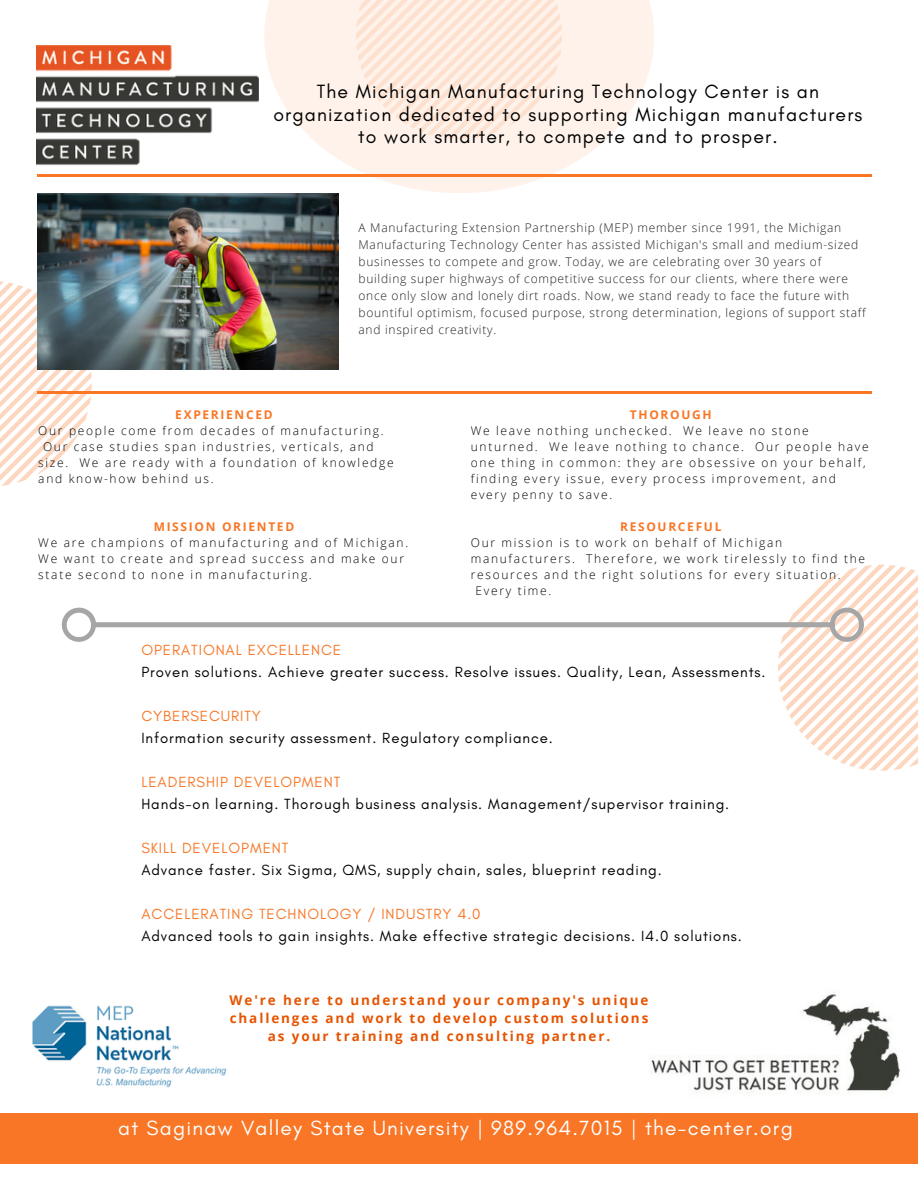
<style>
.page{position:relative;width:918px;height:1188px;background:#fff}
.page>*{position:absolute;margin:0;border:0;box-sizing:border-box;transform-origin:0 0}
.t1{font:21px "Glacial Indifference";letter-spacing:.06em;color:#fff}
.t2{font:19.5px/22.5px "Glacial Indifference";letter-spacing:.06em;color:#000;text-align:center}
.t3{font:15px "Glacial Indifference";letter-spacing:.06em;color:#000}
.t4{font:15px "Glacial Indifference";letter-spacing:.06em;color:#f87625}
.t5{font:700 13.5px/18px "Open Sans";letter-spacing:.14em;color:#e65400;text-align:center}
.t6{font:300 12px/16px "Open Sans";letter-spacing:.14em;color:#000}
.t7{font:300 12px/17px "Open Sans";letter-spacing:.06em;color:#222}
.t8{font:700 12px "Open Sans";letter-spacing:.14em;color:#f87625}
</style>
<div class="page">
<svg style="left:0;top:281px;width:92px;height:205px"></svg>
<img style="left:37px;top:193px;width:302px;height:177px">
<svg style="left:264px;top:0;width:390px;height:193px;fill:#fef2ea"></svg>
<svg style="left:356px;top:0;width:206px;height:139px;background:#fdeadd"></svg>
<hr style="left:37px;top:175px;width:834px;height:2px;background:#f87625">
<div style="left:0;top:1113px;width:918px;height:51px;background:#f87625"></div>
<img style="left:650px;top:990px;width:250px;height:104px">
<svg style="left:62px;top:565px;width:856px;height:206px"></svg>
<hr style="left:37px;top:391px;width:834px;height:3px;background:#f87625">
<img style="left:32px;top:1005px;width:195px;height:83px">
<img style="left:37px;top:45px;width:221px;height:167px">
<h2 class="t2" style="left:273px;top:80px;width:591px">The Michigan Manufacturing Technology Center is an organization dedicated to supporting Michigan manufacturers to work smarter, to compete and to prosper.</h2>
<p class="t7" style="left:359px;top:219px;width:509px">A Manufacturing Extension Partnership (MEP) member since 1991, the Michigan Manufacturing Technology Center has assisted Michigan's small and medium-sized businesses to compete and grow. Today, we are celebrating over 30 years of building super highways of competitive success for our clients, where there were once only slow and lonely dirt roads. Now, we stand ready to face the future with bountiful optimism, focused purpose, strong determination, legions of support staff and inspired creativity.</p>
<p class="t8" style="left:175px;top:406px;width:99px">EXPERIENCED</p>
<p class="t6" style="left:38px;top:422px;width:347px">Our people come from decades of manufacturing.</p>
<p class="t6" style="left:43px;top:438px;width:332px">Our case studies span industries, verticals, and</p>
<p class="t6" style="left:38px;top:454px;width:357px">size. We are ready with a foundation of knowledge</p>
<p class="t6" style="left:38px;top:470px;width:177px">and know-how behind us.</p>
<p class="t8" style="left:154px;top:518px;width:142px">MISSION ORIENTED</p>
<p class="t6" style="left:38px;top:534px;width:371px">We are champions of manufacturing and of Michigan.<br>We want to create and spread success and make our state second to none in manufacturing.</p>
<p class="t8" style="left:630px;top:406px;width:83px">THOROUGH</p>
<p class="t6" style="left:471px;top:422px;width:399px">We leave nothing unchecked. We leave no stone unturned. We leave nothing to chance. Our people have one thing in common: they are obsessive on your behalf, finding every issue, every process improvement, and every penny to save.</p>
<p class="t8" style="left:620px;top:518px;width:103px">RESOURCEFUL</p>
<p class="t6" style="left:471px;top:534px;width:313px">Our mission is to work on behalf of Michigan</p>
<p class="t6" style="left:471px;top:550px;width:396px">manufacturers. Therefore, we work tirelessly to find the</p>
<p class="t6" style="left:471px;top:566px;width:371px">resources and the right solutions for every situation.</p>
<p class="t6" style="left:476px;top:582px;width:77px">Every time.</p>
<p class="t4" style="left:141px;top:641px;width:201px">OPERATIONAL EXCELLENCE</p>
<p class="t3" style="left:141px;top:663px;width:626px">Proven solutions. Achieve greater success. Resolve issues. Quality, Lean, Assessments.</p>
<p class="t4" style="left:141px;top:707px;width:121px">CYBERSECURITY</p>
<p class="t3" style="left:141px;top:729px;width:413px">Information security assessment. Regulatory compliance.</p>
<p class="t4" style="left:141px;top:773px;width:200px">LEADERSHIP DEVELOPMENT</p>
<p class="t3" style="left:141px;top:795px;width:589px">Hands-on learning. Thorough business analysis. Management/supervisor training.</p>
<p class="t4" style="left:141px;top:839px;width:149px">SKILL DEVELOPMENT</p>
<p class="t3" style="left:141px;top:861px;width:522px">Advance faster. Six Sigma, QMS, supply chain, sales, blueprint reading.</p>
<p class="t4" style="left:141px;top:905px;width:341px">ACCELERATING TECHNOLOGY / INDUSTRY 4.0</p>
<p class="t3" style="left:141px;top:927px;width:602px">Advanced tools to gain insights. Make effective strategic decisions. I4.0 solutions.</p>
<p class="t5" style="left:230px;top:991px;width:420px">We're here to understand your company's unique challenges and work to develop custom solutions as your training and consulting partner.</p>
<h1 class="t1" style="left:118px;top:1115px;width:676px">at Saginaw Valley State University | 989.964.7015 | the-center.org</h1>
</div>
